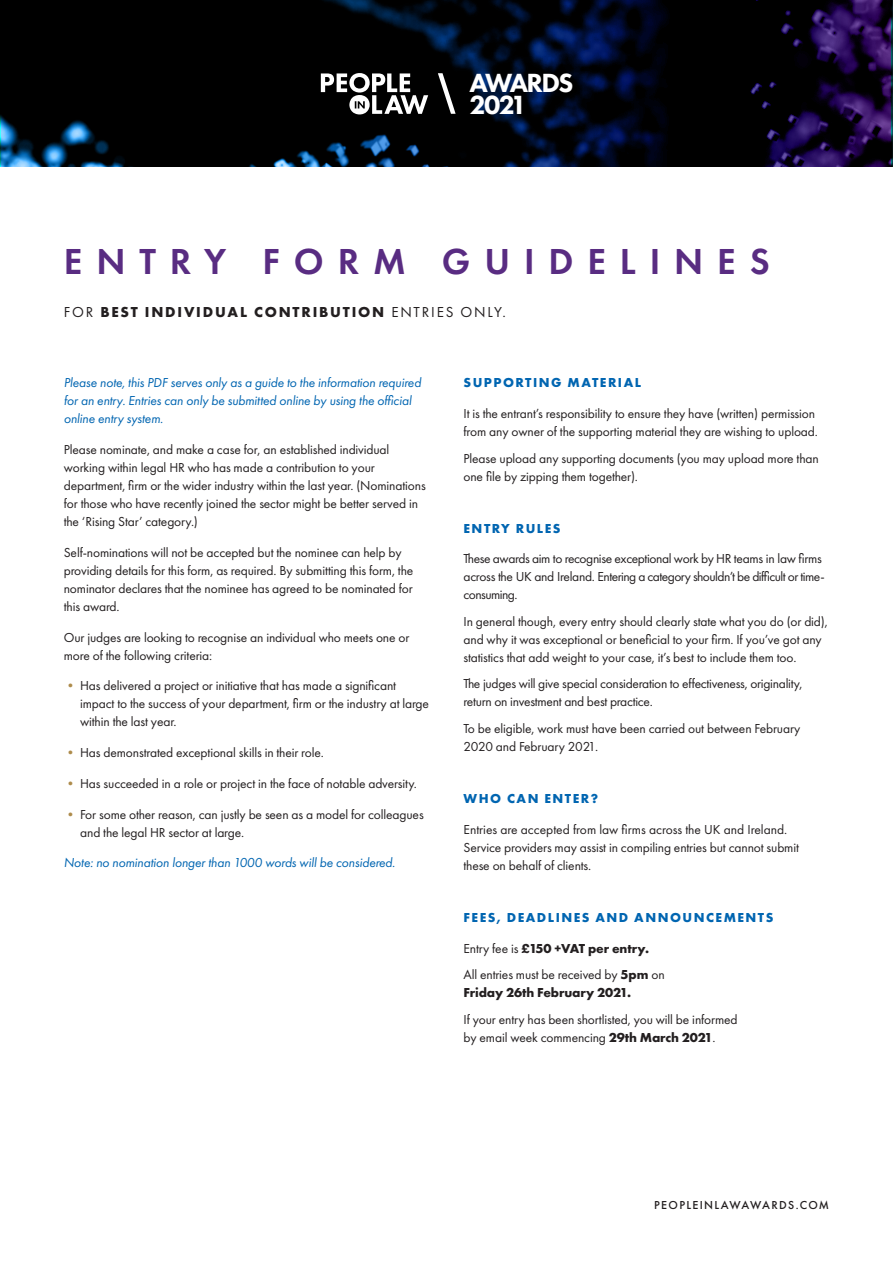
<style>
.page{position:relative;width:893px;height:1263px;background:#fff}
.page>*{position:absolute;margin:0;border:0;box-sizing:border-box;transform-origin:0 0}
.Header_01{font:600 37.5px "Futura PT";letter-spacing:.37em;color:#592c82}
.t1{font:800 27.3px/22px "Futura PT";letter-spacing:-.065em;color:#fff}
.Header_01-2{font:700 15px "Futura PT";letter-spacing:.12em;color:#231f20}
.Body_01{font:13.5px/18px "Futura PT";letter-spacing:-.01em;color:#231f20}
.Body_01-2{font:italic 13.5px/18px "Futura PT";letter-spacing:-.01em;color:#0065b1}
.Body_01-3{font:13.5px/18px "Futura PT";letter-spacing:-.03em;color:#231f20}
.Subhead_01_Gold{font:700 13.5px "Futura PT";letter-spacing:.11em;color:#0065b1}
.Body_01-4{font:700 13.5px "Futura PT";letter-spacing:-.01em;color:#231f20}
.t2{font:500 12px "Futura PT";letter-spacing:.11em;color:#231f20}
.s1{font-weight:400}
.s2{color:#ae8c4c}
.s3{font-weight:700}
</style>
<div class="page">
<svg style="left:0;top:0;width:892px;height:166px;background:#040612"></svg>
<svg style="left:321px;top:73px;width:107px;height:41px"></svg>
<svg style="left:438px;top:73px;width:18px;height:41px"></svg>
<p class="t1" style="left:470px;top:71px;width:105px">AWARDS<br>2021</p>
<p class="Header_01" style="left:64px;top:238px;width:707px">ENTRY FORM GUIDELINES</p>
<p class="Header_01-2" style="left:64px;top:302px;width:444px"><span class="s1">FOR</span> BEST INDIVIDUAL CONTRIBUTION <span class="s1">ENTRIES ONLY.</span></p>
<p class="Body_01-2" style="left:64px;top:374px;width:359px">Please note, this PDF serves only as a guide to the information required for an entry. Entries can only be submitted online by using the official online entry system.</p>
<p class="Body_01" style="left:64px;top:441px;width:363px">Please nominate, and make a case for, an established individual working within legal HR who has made a contribution to your department, firm or the wider industry within the last year. (Nominations for those who have recently joined the sector might be better served in the ‘Rising Star’ category.)</p>
<p class="Body_01" style="left:64px;top:543px;width:351px">Self-nominations will not be accepted but the nominee can help by providing details for this form, as required. By submitting this form, the nominator declares that the nominee has agreed to be nominated for this award.</p>
<p class="Body_01" style="left:64px;top:628px;width:347px">Our judges are looking to recognise an individual who meets one or more of the following criteria:</p>
<p class="Body_01" style="left:80px;top:677px;width:350px;text-indent:-16px"><span class="s2">•</span> Has delivered a project or initiative that has made a significant impact to the success of your department, firm or the industry at large within the last year.</p>
<p class="Body_01" style="left:64px;top:744px;width:262px"><span class="s2">•</span> Has demonstrated exceptional skills in their role.</p>
<p class="Body_01" style="left:64px;top:774px;width:355px"><span class="s2">•</span> Has succeeded in a role or project in the face of notable adversity.</p>
<p class="Body_01" style="left:80px;top:805px;width:345px;text-indent:-16px"><span class="s2">•</span> For some other reason, can justly be seen as a model for colleagues and the legal HR sector at large.</p>
<p class="Body_01-2" style="left:64px;top:854px;width:333px">Note: no nomination longer than 1000 words will be considered.</p>
<p class="Subhead_01_Gold" style="left:464px;top:374px;width:179px">SUPPORTING MATERIAL</p>
<p class="Body_01" style="left:463px;top:405px;width:356px">It is the entrant’s responsibility to ensure they have (written) permission from any owner of the supporting material they are wishing to upload.</p>
<p class="Body_01" style="left:463px;top:449px;width:357px">Please upload any supporting documents (you may upload more than one file by zipping them together).</p>
<p class="Subhead_01_Gold" style="left:464px;top:519px;width:98px">ENTRY RULES</p>
<p class="Body_01-3" style="left:463px;top:550px;width:363px">These awards aim to recognise exceptional work by HR teams in law firms across the UK and Ireland. Entering a category shouldn’t be difficult or time&shy;consuming.</p>
<p class="Body_01" style="left:463px;top:612px;width:366px">In general though, every entry should clearly state what you do (or did), and why it was exceptional or beneficial to your firm. If you’ve got any statistics that add weight to your case, it’s best to include them too.</p>
<p class="Body_01" style="left:463px;top:675px;width:340px">The judges will give special consideration to effectiveness, originality, return on investment and best practice.</p>
<p class="Body_01" style="left:463px;top:719px;width:338px">To be eligible, work must have been carried out between February<br>2020 and February 2021.</p>
<p class="Subhead_01_Gold" style="left:464px;top:790px;width:136px">WHO CAN ENTER?</p>
<p class="Body_01" style="left:463px;top:820px;width:337px">Entries are accepted from law firms across the UK and Ireland.<br>Service providers may assist in compiling entries but cannot submit these on behalf of clients.</p>
<p class="Subhead_01_Gold" style="left:464px;top:908px;width:311px">FEES, DEADLINES AND ANNOUNCEMENTS</p>
<p class="Body_01-4" style="left:463px;top:939px;width:187px"><span class="s1">Entry fee is</span> £150 +VAT per entry.</p>
<p class="Body_01" style="left:463px;top:965px;width:203px">All entries must be received by <span class="s3">5pm</span> on<br><span class="s3">Friday 26th February 2021.</span></p>
<p class="Body_01" style="left:463px;top:1010px;width:276px">If your entry has been shortlisted, you will be informed by email week commencing <span class="s3">29th March 2021</span>.</p>
<p class="t2" style="left:654px;top:1198px;width:176px">PEOPLEINLAWAWARDS.COM</p>
</div>
